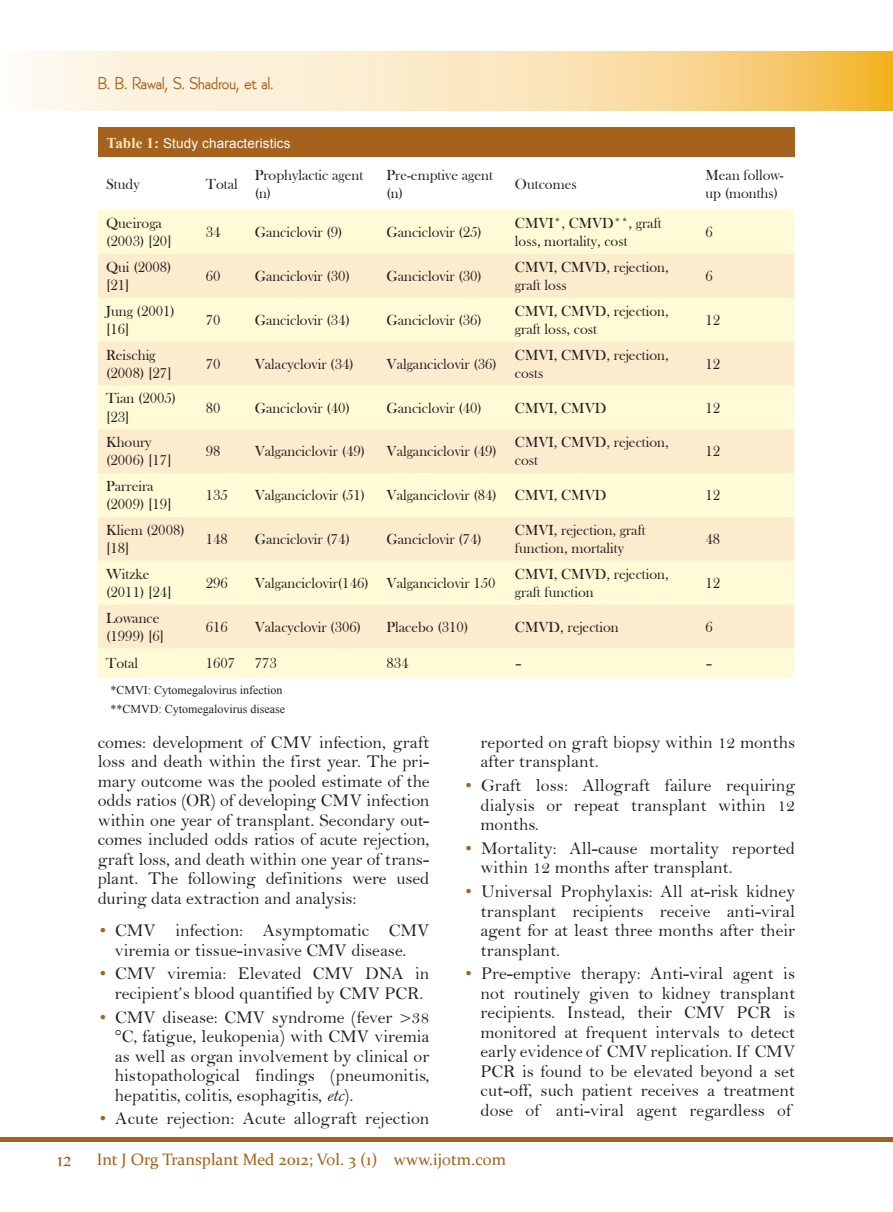
<style>
.page{position:relative;width:893px;height:1212px;background:#fff}
.page>*{position:absolute;margin:0;border:0;box-sizing:border-box;transform-origin:0 0}
.Body_bullet{font:18px/19.5px "Bell";color:#231f20;text-align:justify}
.Body{font:18px/19.5px "Bell";letter-spacing:-.01em;color:#231f20;text-align:justify}
.Footer_1st_Page{font:16.5px "Constantia";color:#a6611c}
.Runnig_Author{font:16.5px "Bennie Goethe SH";color:#a6611c}
.Table_Text{font:15px/18px "Bask Old Face";color:#231f20}
.Table{font:13.5px "Arial";letter-spacing:.01em;color:#fff}
.t1{font:12px "Times New Roman";color:#231f20}
.s1{font-family:"Times New Roman";font-weight:700;font-size:15px;color:#fbe8c2}
.s2{color:#a6611c}
.s3{font-family:"Bell MT Italic"}
</style>
<div class="page">
<div style="left:0;top:1137px;width:893px;height:5px;background:#a6611c"></div>
<img style="left:29px;top:52px;width:864px;height:59px">
<div style="left:98px;top:128px;width:696px;height:29px;background:#a6611c"></div>
<div style="left:98px;top:210px;width:696px;height:468px;background:#fffbd6"></div>
<svg style="left:98px;top:254px;width:696px;height:394px;background:#fdf2d1"></svg>
<p class="Runnig_Author" style="left:98px;top:73px;width:177px">B. B. Rawal, S. Shadrou, et al.</p>
<p class="Table" style="left:107px;top:134px;width:185px"><span class="s1">Table 1:</span> Study characteristics</p>
<p class="Table_Text" style="left:106px;top:175px;width:35px">Study</p>
<p class="Table_Text" style="left:206px;top:175px;width:33px">Total</p>
<p class="Table_Text" style="left:255px;top:166px;width:110px">Prophylactic agent (n)</p>
<p class="Table_Text" style="left:387px;top:166px;width:108px">Pre-emptive agent (n)</p>
<p class="Table_Text" style="left:515px;top:175px;width:63px">Outcomes</p>
<p class="Table_Text" style="left:705px;top:166px;width:80px">Mean follow&shy;up (months)</p>
<p class="Table_Text" style="left:106px;top:214px;width:67px">Queiroga (2003) [20]</p>
<p class="Table_Text" style="left:206px;top:223px;width:16px">34</p>
<p class="Table_Text" style="left:255px;top:223px;width:89px">Ganciclovir (9)</p>
<p class="Table_Text" style="left:387px;top:223px;width:97px">Ganciclovir (25)</p>
<p class="Table_Text" style="left:515px;top:214px;width:148px">CMVI*, CMVD**, graft loss, mortality, cost</p>
<p class="Table_Text" style="left:705px;top:223px;width:9px">6</p>
<p class="Table_Text" style="left:106px;top:258px;width:67px">Qui (2008) [21]</p>
<p class="Table_Text" style="left:206px;top:267px;width:16px">60</p>
<p class="Table_Text" style="left:255px;top:267px;width:97px">Ganciclovir (30)</p>
<p class="Table_Text" style="left:387px;top:267px;width:97px">Ganciclovir (30)</p>
<p class="Table_Text" style="left:515px;top:258px;width:155px">CMVI, CMVD, rejection, graft loss</p>
<p class="Table_Text" style="left:705px;top:267px;width:9px">6</p>
<p class="Table_Text" style="left:106px;top:302px;width:70px">Jung (2001) [16]</p>
<p class="Table_Text" style="left:206px;top:311px;width:16px">70</p>
<p class="Table_Text" style="left:255px;top:311px;width:97px">Ganciclovir (34)</p>
<p class="Table_Text" style="left:387px;top:311px;width:97px">Ganciclovir (36)</p>
<p class="Table_Text" style="left:515px;top:302px;width:155px">CMVI, CMVD, rejection, graft loss, cost</p>
<p class="Table_Text" style="left:705px;top:311px;width:16px">12</p>
<p class="Table_Text" style="left:106px;top:346px;width:67px">Reischig (2008) [27]</p>
<p class="Table_Text" style="left:206px;top:355px;width:16px">70</p>
<p class="Table_Text" style="left:255px;top:355px;width:101px">Valacyclovir (34)</p>
<p class="Table_Text" style="left:387px;top:355px;width:112px">Valganciclovir (36)</p>
<p class="Table_Text" style="left:515px;top:346px;width:155px">CMVI, CMVD, rejection, costs</p>
<p class="Table_Text" style="left:705px;top:355px;width:16px">12</p>
<p class="Table_Text" style="left:106px;top:390px;width:72px">Tian (2005) [23]</p>
<p class="Table_Text" style="left:206px;top:399px;width:16px">80</p>
<p class="Table_Text" style="left:255px;top:399px;width:97px">Ganciclovir (40)</p>
<p class="Table_Text" style="left:387px;top:399px;width:97px">Ganciclovir (40)</p>
<p class="Table_Text" style="left:515px;top:399px;width:93px">CMVI, CMVD</p>
<p class="Table_Text" style="left:705px;top:399px;width:16px">12</p>
<p class="Table_Text" style="left:106px;top:434px;width:67px">Khoury (2006) [17]</p>
<p class="Table_Text" style="left:206px;top:443px;width:16px">98</p>
<p class="Table_Text" style="left:255px;top:443px;width:112px">Valganciclovir (49)</p>
<p class="Table_Text" style="left:387px;top:443px;width:112px">Valganciclovir (49)</p>
<p class="Table_Text" style="left:515px;top:434px;width:155px">CMVI, CMVD, rejection, cost</p>
<p class="Table_Text" style="left:705px;top:443px;width:16px">12</p>
<p class="Table_Text" style="left:106px;top:477px;width:67px">Parreira (2009) [19]</p>
<p class="Table_Text" style="left:206px;top:486px;width:24px">135</p>
<p class="Table_Text" style="left:255px;top:486px;width:112px">Valganciclovir (51)</p>
<p class="Table_Text" style="left:387px;top:486px;width:112px">Valganciclovir (84)</p>
<p class="Table_Text" style="left:515px;top:486px;width:93px">CMVI, CMVD</p>
<p class="Table_Text" style="left:705px;top:486px;width:16px">12</p>
<p class="Table_Text" style="left:106px;top:521px;width:80px">Kliem (2008) [18]</p>
<p class="Table_Text" style="left:206px;top:530px;width:24px">148</p>
<p class="Table_Text" style="left:255px;top:530px;width:97px">Ganciclovir (74)</p>
<p class="Table_Text" style="left:387px;top:530px;width:97px">Ganciclovir (74)</p>
<p class="Table_Text" style="left:515px;top:521px;width:132px">CMVI, rejection, graft function, mortality</p>
<p class="Table_Text" style="left:705px;top:530px;width:16px">48</p>
<p class="Table_Text" style="left:106px;top:565px;width:67px">Witzke (2011) [24]</p>
<p class="Table_Text" style="left:206px;top:574px;width:24px">296</p>
<p class="Table_Text" style="left:255px;top:574px;width:116px">Valganciclovir(146)</p>
<p class="Table_Text" style="left:387px;top:574px;width:111px">Valganciclovir 150</p>
<p class="Table_Text" style="left:515px;top:565px;width:155px">CMVI, CMVD, rejection, graft function</p>
<p class="Table_Text" style="left:705px;top:574px;width:16px">12</p>
<p class="Table_Text" style="left:106px;top:609px;width:60px">Lowance (1999) [6]</p>
<p class="Table_Text" style="left:206px;top:618px;width:24px">616</p>
<p class="Table_Text" style="left:255px;top:618px;width:108px">Valacyclovir (306)</p>
<p class="Table_Text" style="left:387px;top:618px;width:83px">Placebo (310)</p>
<p class="Table_Text" style="left:515px;top:618px;width:105px">CMVD, rejection</p>
<p class="Table_Text" style="left:705px;top:618px;width:9px">6</p>
<p class="Table_Text" style="left:106px;top:655px;width:33px">Total</p>
<p class="Table_Text" style="left:206px;top:655px;width:31px">1607</p>
<p class="Table_Text" style="left:255px;top:655px;width:24px">773</p>
<p class="Table_Text" style="left:387px;top:655px;width:24px">834</p>
<p class="Table_Text" style="left:515px;top:655px;width:9px">–</p>
<p class="Table_Text" style="left:705px;top:655px;width:9px">–</p>
<p class="t1" style="left:110px;top:682px;width:173px">*CMVI: Cytomegalovirus infection</p>
<p class="t1" style="left:110px;top:701px;width:176px">**CMVD: Cytomegalovirus disease</p>
<p class="Body" style="left:98px;top:732px;width:333px">comes: development of CMV infection, graft loss and death within the first year. The pri&shy;mary outcome was the pooled estimate of the odds ratios (OR) of developing CMV infection within one year of transplant. Secondary out&shy;comes included odds ratios of acute rejection, graft loss, and death within one year of trans&shy;plant. The following definitions were used during data extraction and analysis:</p>
<p class="Body_bullet" style="left:100px;top:920px;width:331px;text-align:center"><span class="s2">•</span> CMV infection: Asymptomatic CMV viremia or tissue-invasive CMV disease.</p>
<p class="Body_bullet" style="left:100px;top:964px;width:331px;text-align:center"><span class="s2">•</span> CMV viremia: Elevated CMV DNA in recipient’s blood quantified by CMV PCR.</p>
<p class="Body_bullet" style="left:115px;top:1007px;width:316px;text-indent:-15px"><span class="s2">•</span> CMV disease: CMV syndrome (fever &gt;38 °C, fatigue, leukopenia) with CMV viremia as well as organ involvement by clinical or histopathological findings (pneumonitis, hepatitis, colitis, esophagitis, <span class="s3">etc</span>).</p>
<p class="Body_bullet" style="left:100px;top:1109px;width:331px"><span class="s2">•</span> Acute rejection: Acute allograft rejection</p>
<p class="Body_bullet" style="left:480px;top:732px;width:316px">reported on graft biopsy within 12 months after transplant.</p>
<p class="Body_bullet" style="left:480px;top:775px;width:316px;text-indent:-15px"><span class="s2">•</span> Graft loss: Allograft failure requiring dialysis or repeat transplant within 12 months.</p>
<p class="Body_bullet" style="left:480px;top:838px;width:316px;text-indent:-15px"><span class="s2">•</span> Mortality: All-cause mortality reported within 12 months after transplant.</p>
<p class="Body_bullet" style="left:480px;top:881px;width:316px;text-indent:-15px"><span class="s2">•</span> Universal Prophylaxis: All at-risk kidney transplant recipients receive anti-viral agent for at least three months after their transplant.</p>
<p class="Body_bullet" style="left:480px;top:964px;width:316px;text-indent:-15px"><span class="s2">•</span> Pre-emptive therapy: Anti-viral agent is not routinely given to kidney transplant recipients. Instead, their CMV PCR is monitored at frequent intervals to detect early evidence of CMV replication. If CMV PCR is found to be elevated beyond a set cut-off, such patient receives a treatment dose of anti-viral agent regardless of</p>
<p class="Footer_1st_Page" style="left:97px;top:1148px;width:411px">Int J Org Transplant Med 2012; Vol. 3 (1) www.ijotm.com</p>
</div>
